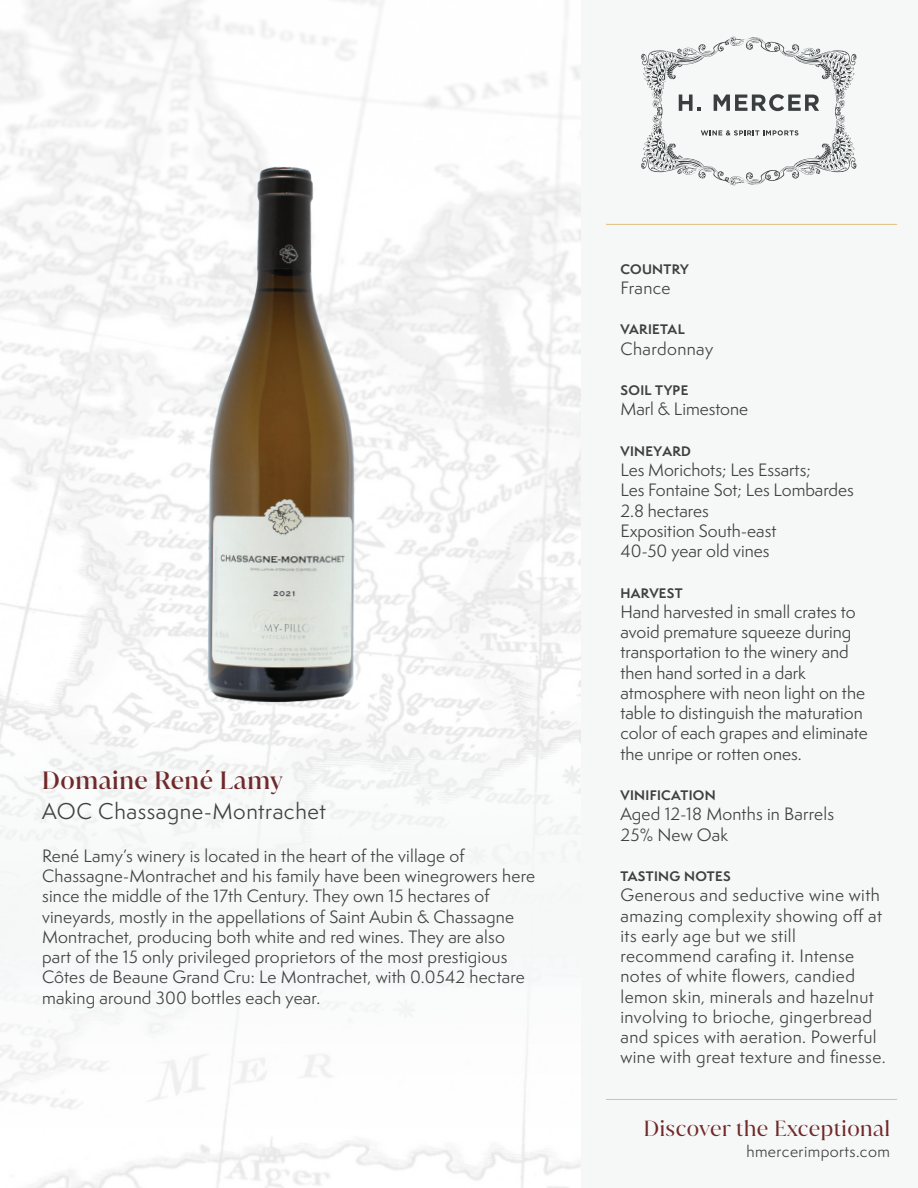
<style>
.page{position:relative;width:918px;height:1188px;background:#fff}
.page>*{position:absolute;margin:0;border:0;box-sizing:border-box;transform-origin:0 0}
.t1{font:500 24px "Juana";letter-spacing:.025em;color:#70292a}
.t2{font:21px "Semplicita Pro";letter-spacing:.025em;color:#414042}
.t3{font:21px "Juana";letter-spacing:.025em;color:#70292a}
.t4{font:16.5px/20.2px "Semplicita Pro";letter-spacing:.01em;color:#404041}
.t5{font:15px "Semplicita Pro";letter-spacing:.025em;color:#404041}
.t6{font:700 12.75px "Semplicita Pro";letter-spacing:.025em;color:#404041}
</style>
<div class="page">
<div style="left:0;top:735px;width:696px;height:408px;background:#f8f9f9"></div>
<div style="left:581px;top:0;width:337px;height:1188px;background:#f6f8f8"></div>
<hr style="left:606px;top:1099px;width:291px;height:1px;background:#e2c17b">
<hr style="left:606px;top:224px;width:291px;height:1px;background:#e2c17b">
<svg style="left:641px;top:36px;width:216px;height:150px"></svg>
<img style="left:198px;top:161px;width:178px;height:550px">
<h1 class="t1" style="left:42px;top:764px;width:242px">Domaine René Lamy</h1>
<p class="t2" style="left:42px;top:796px;width:285px">AOC Chassagne-Montrachet</p>
<p class="t4" style="left:42px;top:845px;width:494px">René Lamy’s winery is located in the heart of the village of Chassagne-Montrachet and his family have been winegrowers here since the middle of the 17th Century. They own 15 hectares of vineyards, mostly in the appellations of Saint Aubin &amp; Chassagne Montrachet, producing both white and red wines. They are also part of the 15 only privileged proprietors of the most prestigious Côtes de Beaune Grand Cru: Le Montrachet, with 0.0542 hectare making around 300 bottles each year.</p>
<p class="t6" style="left:620px;top:259px;width:70px">COUNTRY</p>
<p class="t4" style="left:620px;top:277px;width:52px">France</p>
<p class="t6" style="left:620px;top:320px;width:66px">VARIETAL</p>
<p class="t4" style="left:620px;top:338px;width:94px">Chardonnay</p>
<p class="t6" style="left:620px;top:381px;width:69px">SOIL TYPE</p>
<p class="t4" style="left:620px;top:399px;width:129px">Marl &amp; Limestone</p>
<p class="t6" style="left:620px;top:441px;width:72px">VINEYARD</p>
<p class="t4" style="left:620px;top:460px;width:235px">Les Morichots; Les Essarts;<br>Les Fontaine Sot; Les Lombardes<br>2.8 hectares<br>Exposition South-east<br>40-50 year old vines</p>
<p class="t6" style="left:620px;top:583px;width:64px">HARVEST</p>
<p class="t4" style="left:620px;top:601px;width:249px">Hand harvested in small crates to avoid premature squeeze during transportation to the winery and then hand sorted in a dark atmosphere with neon light on the table to distinguish the maturation color of each grapes and eliminate the unripe or rotten ones.</p>
<p class="t6" style="left:620px;top:786px;width:97px">VINIFICATION</p>
<p class="t4" style="left:620px;top:804px;width:215px">Aged 12-18 Months in Barrels<br>25% New Oak</p>
<p class="t6" style="left:620px;top:867px;width:112px">TASTING NOTES</p>
<p class="t4" style="left:620px;top:885px;width:267px">Generous and seductive wine with amazing complexity showing off at its early age but we still recommend carafing it. Intense notes of white flowers, candied lemon skin, minerals and hazelnut involving to brioche, gingerbread and spices with aeration. Powerful wine with great texture and finesse.</p>
<p class="t3" style="left:644px;top:1115px;width:248px">Discover the Exceptional</p>
<p class="t5" style="left:746px;top:1141px;width:145px">hmercerimports.com</p>
</div>
